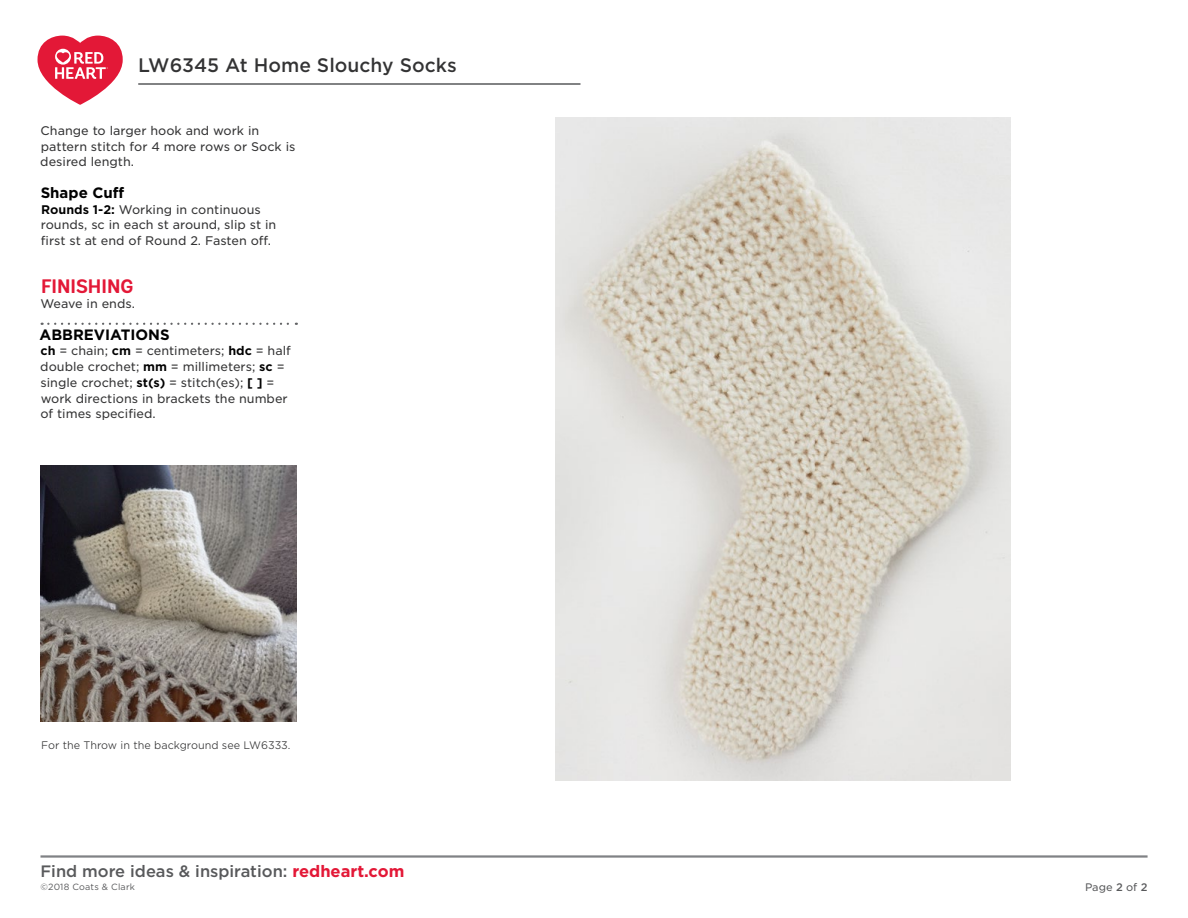
<style>
.page{position:relative;width:1188px;height:918px;background:#fff}
.page>*{position:absolute;margin:0;border:0;box-sizing:border-box;transform-origin:0 0}
.t1{font:700 19.5px "Andes Rounded";color:#e31837}
.t2{font:500 18.75px "Gotham S Sm";color:#333334}
.t3{font:500 16.5px "Gotham";color:#58595b}
.t4{font:700 15px "Gotham";color:#000}
.t5{font:12px/15.8px "Gotham S Sm";color:#333334}
.t6{font:300 10.5px "Gotham S Sm";color:#333334}
.t7{font:10.5px "Gotham S Sm";color:#58595b}
.t8{font:9px "Gotham";letter-spacing:.02em;color:#58595b}
.s1{font-weight:700;color:#000}
.s2{font-weight:700;color:#e31837}
.s3{font-weight:500}
</style>
<div class="page">
<hr style="left:40px;top:855px;width:1108px;height:3px;background:#808285">
<svg style="left:42px;top:323px;width:255px;height:2px"></svg>
<img style="left:40px;top:466px;width:257px;height:256px">
<hr style="left:138px;top:83px;width:442px;height:2px;background:#58595b">
<svg style="left:38px;top:36px;width:85px;height:69px"></svg>
<img style="left:555px;top:117px;width:456px;height:664px">
<h2 class="t2" style="left:138px;top:52px;width:320px">LW6345 At Home Slouchy Socks</h2>
<p class="t5" style="left:40px;top:122px;width:257px">Change to larger hook and work in pattern stitch for 4 more rows or Sock is desired length.</p>
<p class="t4" style="left:41px;top:183px;width:85px">Shape Cuff</p>
<p class="t5" style="left:41px;top:201px;width:237px"><span class="s1">Rounds 1-2:</span> Working in continuous rounds, sc in each st around, slip st in first st at end of Round 2. Fasten off.</p>
<h1 class="t1" style="left:41px;top:274px;width:94px">FINISHING</h1>
<p class="t5" style="left:40px;top:296px;width:96px">Weave in ends.</p>
<p class="t4" style="left:40px;top:324px;width:132px">ABBREVIATIONS</p>
<p class="t5" style="left:40px;top:343px;width:252px"><span class="s1">ch</span> = chain; <span class="s1">cm</span> = centimeters; <span class="s1">hdc</span> = half double crochet; <span class="s1">mm</span> = millimeters; <span class="s1">sc</span> = single crochet; <span class="s1">st(s)</span> = stitch(es); <span class="s1">[ ]</span> = work directions in brackets the number of times specified.</p>
<p class="t6" style="left:41px;top:738px;width:251px">For the Throw in the background see LW6333.</p>
<h3 class="t3" style="left:40px;top:860px;width:365px">Find more ideas &amp; inspiration: <span class="s2">redheart.com</span></h3>
<p class="t8" style="left:40px;top:882px;width:96px">©2018 Coats &amp; Clark</p>
<p class="t7" style="left:1085px;top:880px;width:64px">Page <span class="s3">2</span> of <span class="s3">2</span></p>
</div>
